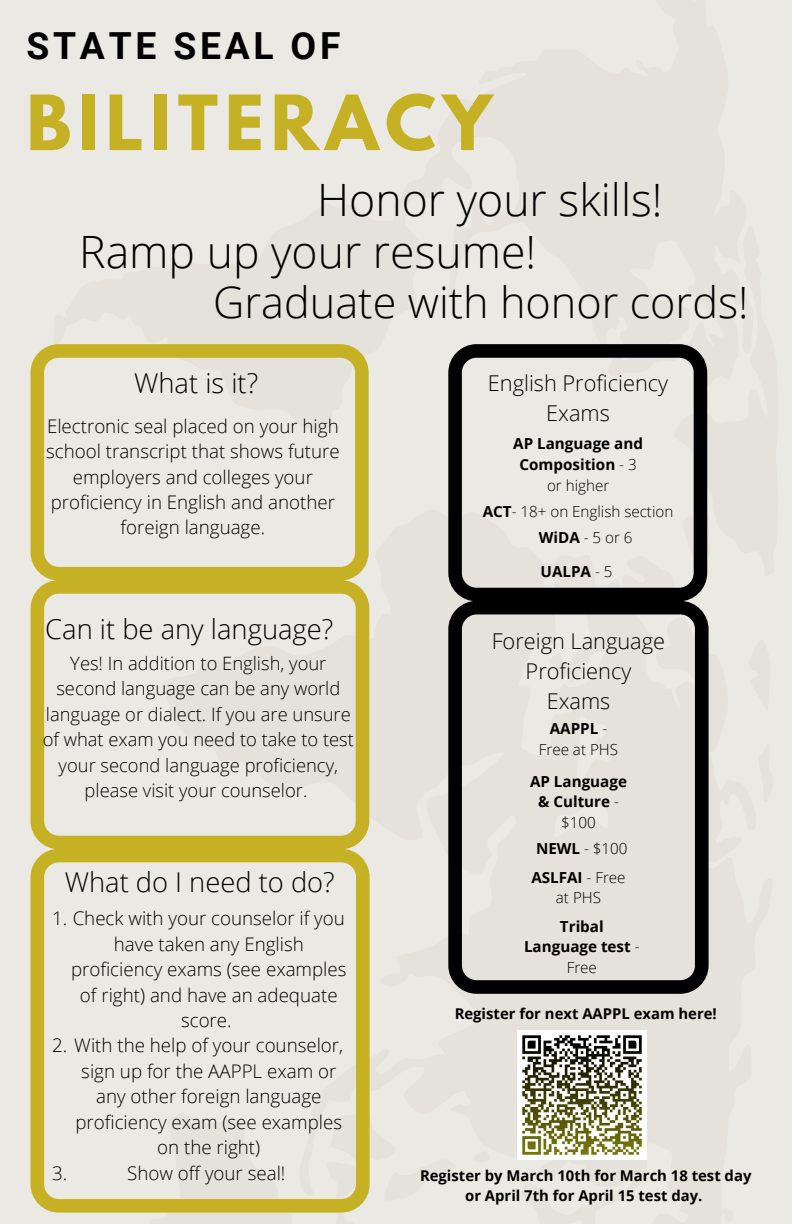
<style>
.page{position:relative;width:792px;height:1224px;background:#ebe9e3}
.page>*{position:absolute;margin:0;border:0;box-sizing:border-box;transform-origin:0 0}
.t1{font:700 67.4px "League Spartan";letter-spacing:.1em;color:#c6b125}
.t2{font:300 44.6px "Open Sans";color:#000}
.t3{font:300 43.2px "Open Sans";color:#000}
.t4{font:700 37.4px "Roboto";letter-spacing:.1em;color:#000}
.t5{font:300 27.4px "Open Sans";color:#000}
.t6{font:300 21.8px/30px "Open Sans";color:#000;text-align:center}
.t7{font:300 18.8px/25.4px "Open Sans";color:#000;text-align:center}
.t8{font:300 18.4px/25.6px "Open Sans";color:#000;text-align:center}
.t9{font:700 15.2px/20.2px "Open Sans";color:#000;text-align:center}
.t10{font:300 15.2px/20.2px "Open Sans";color:#000;text-align:center}
.t11{font:700 14.8px/20.2px "Open Sans";color:#000;text-align:center}
.s1{font-weight:300}
.s2{font-weight:700}
</style>
<div class="page">
<svg style="left:31px;top:581px;width:338px;height:268px"></svg>
<svg style="left:31px;top:344px;width:338px;height:237px"></svg>
<svg style="left:31px;top:849px;width:339px;height:364px"></svg>
<svg style="left:448px;top:344px;width:259px;height:257px"></svg>
<svg style="left:448px;top:601px;width:261px;height:393px;fill:#e4e2da"></svg>
<img style="left:517px;top:1031px;width:129px;height:129px">
<p class="t4" style="left:26px;top:24px;width:316px">STATE SEAL OF</p>
<p class="t1" style="left:26px;top:89px;width:467px">BILITERACY</p>
<p class="t2" style="left:317px;top:168px;width:347px">Honor your skills!</p>
<p class="t2" style="left:79px;top:220px;width:459px">Ramp up your resume!</p>
<p class="t3" style="left:213px;top:272px;width:537px">Graduate with honor cords!</p>
<p class="t5" style="left:134px;top:363px;width:126px">What is it?</p>
<p class="t7" style="left:46px;top:413px;width:295px">Electronic seal placed on your high school transcript that shows future employers and colleges your proficiency in English and another foreign language.</p>
<p class="t5" style="left:45px;top:609px;width:290px">Can it be any language?</p>
<p class="t8" style="left:43px;top:650px;width:313px">Yes! In addition to English, your second language can be any world language or dialect. If you are unsure of what exam you need to take to test your second language proficiency, please visit your counselor.</p>
<p class="t5" style="left:65px;top:863px;width:272px">What do I need to do?</p>
<p class="t7" style="left:52px;top:905px;width:294px">1. Check with your counselor if you</p>
<p class="t7" style="left:114px;top:931px;width:192px">have taken any English</p>
<p class="t7" style="left:71px;top:956px;width:277px">proficiency exams (see examples</p>
<p class="t7" style="left:80px;top:982px;width:259px">of right) and have an adequate</p>
<p class="t7" style="left:181px;top:1007px;width:52px">score.</p>
<p class="t7" style="left:52px;top:1032px;width:293px">2. With the help of your counselor,</p>
<p class="t7" style="left:81px;top:1058px;width:257px">sign up for the AAPPL exam or</p>
<p class="t7" style="left:96px;top:1083px;width:227px">any other foreign language</p>
<p class="t7" style="left:75px;top:1109px;width:268px">proficiency exam (see examples</p>
<p class="t7" style="left:157px;top:1134px;width:105px">on the right)</p>
<p class="t7" style="left:127px;top:1160px;width:160px">Show off your seal!</p>
<p class="t7" style="left:52px;top:1160px;width:17px">3.</p>
<p class="t6" style="left:488px;top:367px;width:182px">English Proficiency</p>
<p class="t6" style="left:546px;top:397px;width:65px">Exams</p>
<p class="t9" style="left:513px;top:433px;width:131px;line-height:20.8px">AP Language and<br>Composition <span class="s1">- 3 or higher</span></p>
<p class="t10" style="left:483px;top:501px;width:192px"><span class="s2">ACT</span>- 18+ on English section</p>
<p class="t10" style="left:539px;top:527px;width:95px"><span class="s2">WiDA</span> - 5 or 6</p>
<p class="t9" style="left:541px;top:561px;width:74px">UALPA <span class="s1">- 5</span></p>
<p class="t6" style="left:492px;top:625px;width:175px">Foreign Language<br>Proficiency</p>
<p class="t6" style="left:547px;top:685px;width:65px">Exams</p>
<p class="t10" style="left:539px;top:718px;width:81px"><span class="s2">AAPPL</span> -<br>Free at PHS</p>
<p class="t9" style="left:530px;top:771px;width:98px">AP Language &amp; Culture <span class="s1">- $100</span></p>
<p class="t10" style="left:536px;top:838px;width:93px"><span class="s2">NEWL</span> - $100</p>
<p class="t10" style="left:531px;top:867px;width:96px"><span class="s2">ASLFAI</span> - Free at PHS</p>
<p class="t9" style="left:524px;top:916px;width:117px">Tribal<br>Language test <span class="s1">-<br>Free</span></p>
<p class="t11" style="left:455px;top:1003px;width:264px">Register for next AAPPL exam here!</p>
<p class="t11" style="left:420px;top:1165px;width:333px">Register by March 10th for March 18 test day or April 7th for April 15 test day.</p>
</div>
